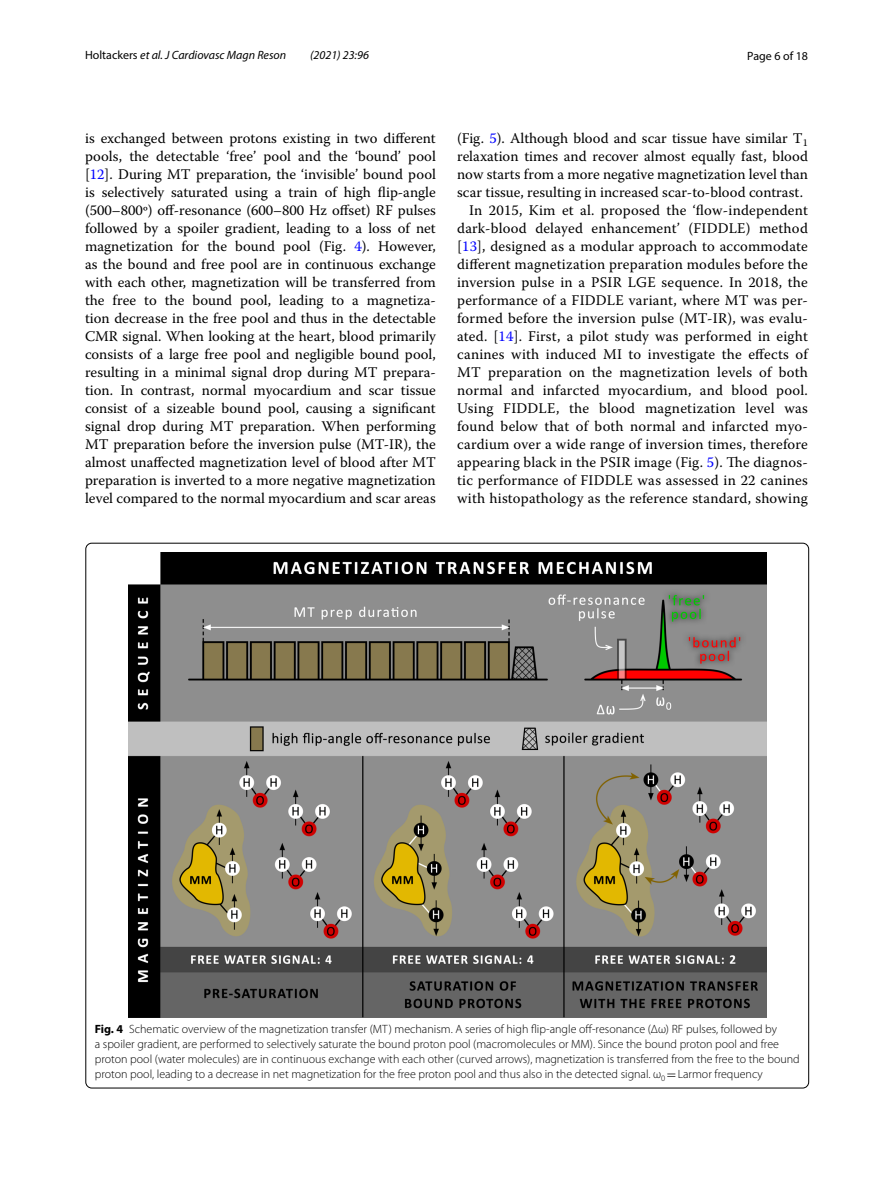
<style>
.page{position:relative;width:893px;height:1187px;background:#fff}
.page>*{position:absolute;margin:0;border:0;box-sizing:border-box;transform-origin:0 0}
.t1{font:14.7px/18px "Warnock Pro";letter-spacing:.015em;color:#000;text-align:justify}
.t2{font:300 12px/15px "Myriad Pro";color:#000}
.t3{font:italic 12px "Myriad Pro";color:#000}
.t4{font:12px "Myriad Pro";color:#000}
.s1{font-style:normal}
.s2{color:#00f}
.s3{font-weight:700}
.s4{font-family:"MTSY";font-weight:400}
</style>
<div class="page">
<img style="left:128px;top:552px;width:638px;height:465px">
<p class="t3" style="left:85px;top:48px;width:203px"><span class="s1">Holtackers</span> et al. J Cardiovasc Magn Reson</p>
<p class="t3" style="left:310px;top:48px;width:60px">(2021) 23:96</p>
<p class="t4" style="left:747px;top:48px;width:62px">Page 6 of 18</p>
<p class="t1" style="left:85px;top:128px;width:352px">is exchanged between protons existing in two different pools, the detectable ‘free’ pool and the ‘bound’ pool [<span class="s2">12</span>]. During MT preparation, the ‘invisible’ bound pool is selectively saturated using a train of high flip-angle (500–800º) off-resonance (600–800 Hz offset) RF pulses followed by a spoiler gradient, leading to a loss of net magnetization for the bound pool (Fig. <span class="s2">4</span>). However, as the bound and free pool are in continuous exchange with each other, magnetization will be transferred from the free to the bound pool, leading to a magnetiza&shy;tion decrease in the free pool and thus in the detectable CMR signal. When looking at the heart, blood primarily consists of a large free pool and negligible bound pool, resulting in a minimal signal drop during MT prepara&shy;tion. In contrast, normal myocardium and scar tissue consist of a sizeable bound pool, causing a significant signal drop during MT preparation. When performing MT preparation before the inversion pulse (MT-IR), the almost unaffected magnetization level of blood after MT preparation is inverted to a more negative magnetization level compared to the normal myocardium and scar areas</p>
<p class="t1" style="left:457px;top:128px;width:352px">(Fig. <span class="s2">5</span>). Although blood and scar tissue have similar T<sub>1</sub></p>
<p class="t1" style="left:457px;top:146px;width:352px">relaxation times and recover almost equally fast, blood</p>
<p class="t1" style="left:457px;top:164px;width:352px">now starts from a more negative magnetization level than</p>
<p class="t1" style="left:457px;top:182px;width:347px">scar tissue, resulting in increased scar-to-blood contrast.</p>
<p class="t1" style="left:469px;top:200px;width:340px">In 2015, Kim et al. proposed the ‘flow-independent</p>
<p class="t1" style="left:457px;top:218px;width:352px">dark-blood delayed enhancement’ (FIDDLE) method</p>
<p class="t1" style="left:457px;top:236px;width:352px">[<span class="s2">13</span>], designed as a modular approach to accommodate</p>
<p class="t1" style="left:457px;top:254px;width:352px">different magnetization preparation modules before the</p>
<p class="t1" style="left:457px;top:272px;width:352px">inversion pulse in a PSIR LGE sequence. In 2018, the</p>
<p class="t1" style="left:457px;top:290px;width:352px">performance of a FIDDLE variant, where MT was per-</p>
<p class="t1" style="left:457px;top:308px;width:352px">formed before the inversion pulse (MT-IR), was evalu-</p>
<p class="t1" style="left:457px;top:326px;width:352px">ated. [<span class="s2">14</span>]. First, a pilot study was performed in eight</p>
<p class="t1" style="left:457px;top:344px;width:352px">canines with induced MI to investigate the effects of</p>
<p class="t1" style="left:457px;top:362px;width:352px">MT preparation on the magnetization levels of both</p>
<p class="t1" style="left:457px;top:380px;width:352px">normal and infarcted myocardium, and blood pool.</p>
<p class="t1" style="left:457px;top:398px;width:352px">Using FIDDLE, the blood magnetization level was</p>
<p class="t1" style="left:457px;top:416px;width:352px">found below that of both normal and infarcted myo-</p>
<p class="t1" style="left:457px;top:434px;width:352px">cardium over a wide range of inversion times, therefore</p>
<p class="t1" style="left:457px;top:452px;width:352px">appearing black in the PSIR image (Fig. <span class="s2">5</span>). The diagnos-</p>
<p class="t1" style="left:457px;top:470px;width:352px">tic performance of FIDDLE was assessed in 22 canines</p>
<p class="t1" style="left:457px;top:488px;width:352px">with histopathology as the reference standard, showing</p>
<p class="t2" style="left:95px;top:1021px;width:706px"><span class="s3">Fig. 4</span> Schematic overview of the magnetization transfer (MT) mechanism. A series of high flip-angle off-resonance (Δω) RF pulses, followed by<br>a spoiler gradient, are performed to selectively saturate the bound proton pool (macromolecules or MM). Since the bound proton pool and free proton pool (water molecules) are in continuous exchange with each other (curved arrows), magnetization is transferred from the free to the bound proton pool, leading to a decrease in net magnetization for the free proton pool and thus also in the detected signal. ω<sub>0</sub> <span class="s4">=</span>Larmor frequency</p>
</div>
